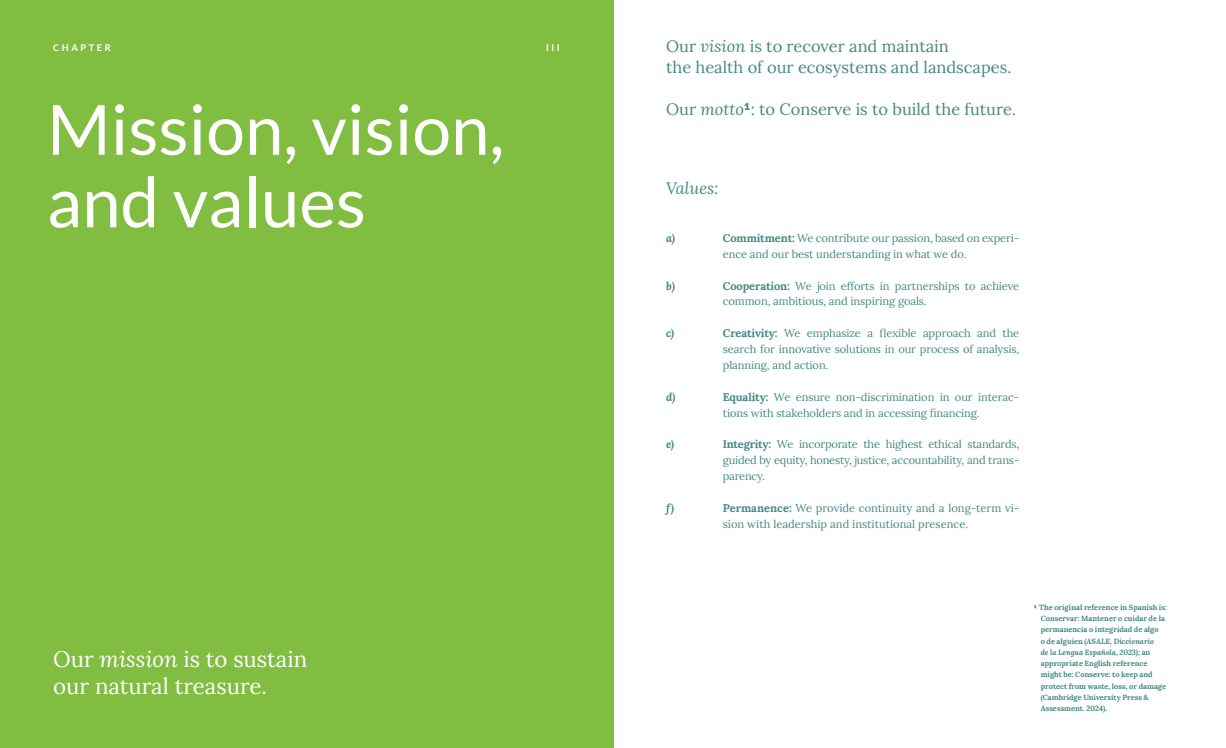
<style>
.page{position:relative;width:1226px;height:748px;background:#fff}
.page>*{position:absolute;margin:0;border:0;box-sizing:border-box;transform-origin:0 0}
.t1{font:69.25px/72.5px "Lato";color:#fff}
.t2{font:22.25px/27.5px "Lora";color:#fff}
.t3{font:16.38px/21px "Lora";color:#448983}
.t4{font:italic 16.38px "Lora";color:#448983}
.t5{font:11.12px/15.9px "Lora";letter-spacing:-.01em;color:#448983}
.t6{font:italic 700 11.12px "Lora";color:#448983}
.t7{font:700 9.25px "Lato";letter-spacing:.27em;color:#fff}
.t8{font:700 7.5px/11.2px "Lora";color:#448983}
.s1{font-style:italic}
.s2{font-family:"Signika";font-weight:600;font-size:16.25px}
.s3{font-weight:700}
.s4{font-family:"Signika"}
</style>
<div class="page">
<div style="left:0;top:0;width:613px;height:748px;background:#81bd41"></div>
<p class="t7" style="left:53px;top:42px;width:59px">CHAPTER</p>
<p class="t7" style="left:546px;top:42px;width:15px">III</p>
<h3 class="t3" style="left:666px;top:35px;width:347px">Our <span class="s1">vision</span> is to recover and maintain<br>the health of our ecosystems and landscapes.</h3>
<h3 class="t3" style="left:666px;top:98px;width:351px">Our <span class="s1">motto</span><span class="s2">¹</span>: to Conserve is to build the future.</h3>
<h1 class="t1" style="left:47px;top:93px;width:459px">Mission, vision, and values</h1>
<h3 class="t4" style="left:666px;top:177px;width:54px">Values:</h3>
<p class="t6" style="left:666px;top:230px;width:11px">a)</p>
<p class="t5" style="left:723px;top:229px;width:298px"><span class="s3">Commitment:</span> We contribute our passion, based on experi&shy;ence and our best understanding in what we do.</p>
<p class="t6" style="left:666px;top:277px;width:11px">b)</p>
<p class="t5" style="left:723px;top:277px;width:298px"><span class="s3">Cooperation:</span> We join efforts in partnerships to achieve common, ambitious, and inspiring goals.</p>
<p class="t6" style="left:666px;top:325px;width:10px">c)</p>
<p class="t5" style="left:723px;top:324px;width:298px;text-align:justify"><span class="s3">Creativity:</span> We emphasize a flexible approach and the search for innovative solutions in our process of analysis, planning, and action.</p>
<p class="t6" style="left:666px;top:389px;width:11px">d)</p>
<p class="t5" style="left:723px;top:388px;width:298px"><span class="s3">Equality:</span> We ensure non-discrimination in our interac&shy;tions with stakeholders and in accessing financing.</p>
<p class="t6" style="left:666px;top:436px;width:9px">e)</p>
<p class="t5" style="left:723px;top:436px;width:298px;text-align:justify"><span class="s3">Integrity:</span> We incorporate the highest ethical standards, guided by equity, honesty, justice, accountability, and trans&shy;parency.</p>
<p class="t6" style="left:666px;top:500px;width:9px">f)</p>
<p class="t5" style="left:723px;top:499px;width:298px"><span class="s3">Permanence:</span> We provide continuity and a long-term vi&shy;sion with leadership and institutional presence.</p>
<h2 class="t2" style="left:53px;top:643px;width:256px">Our <span class="s1">mission</span> is to sustain our natural treasure.</h2>
<p class="t8" style="left:1041px;top:600px;width:128px;text-indent:-7px"><span class="s4">1</span> The original reference in Spanish is:<br>Conservar: Mantener o cuidar de la permanencia o integridad de algo<br>o de alguien <span class="s1">(ASALE, Diccionario<br>de la Lengua Española, 2023)</span>; an appropriate English reference might be: Conserve: to keep and protect from waste, loss, or damage (Cambridge University Press &amp;<br>Assessment. 2024).</p>
</div>
